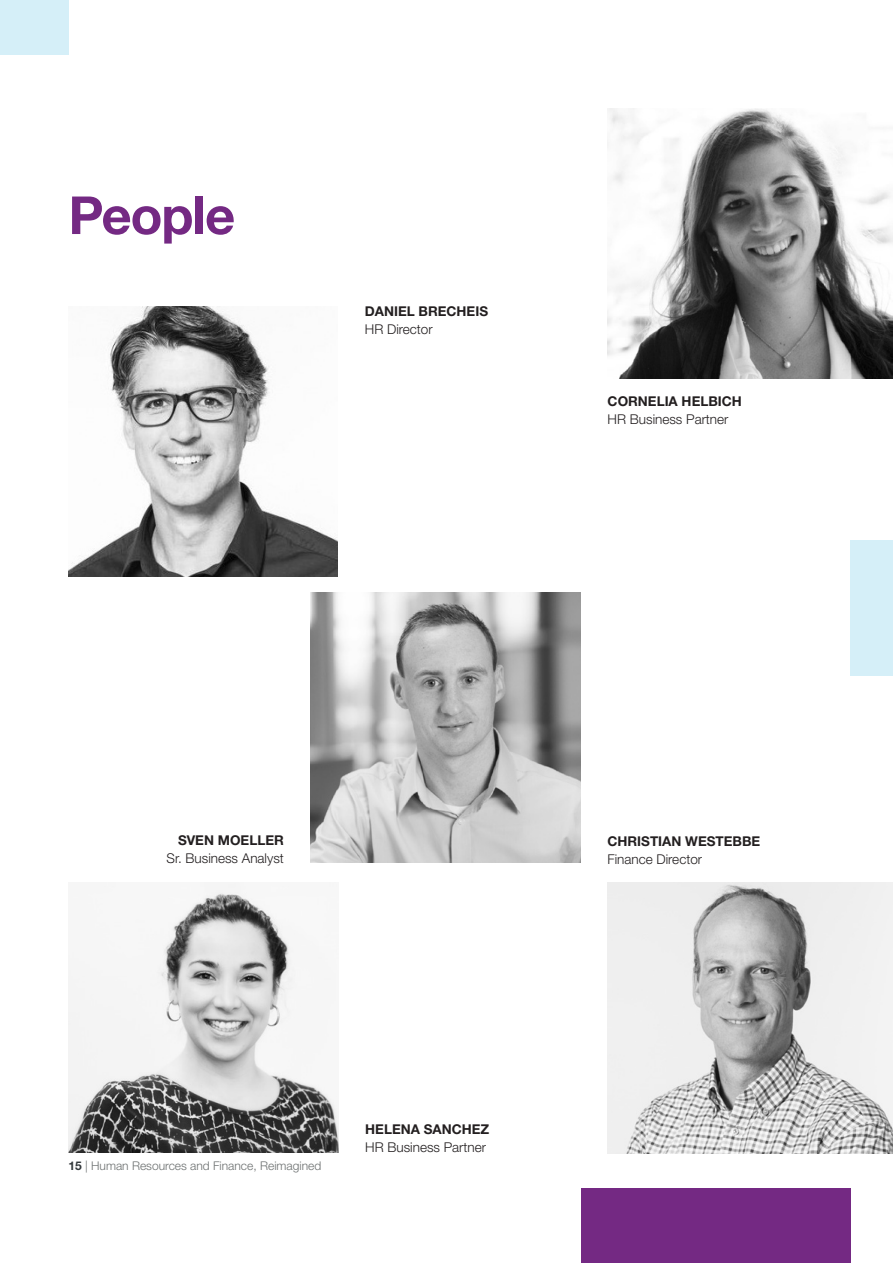
<style>
.page{position:relative;width:893px;height:1263px;background:#fff}
.page>*{position:absolute;margin:0;border:0;box-sizing:border-box;transform-origin:0 0}
.t1{font:700 52.5px "Helvetica Neue LT Pro";letter-spacing:-.02em;color:#742983}
.t2{font:300 13.5px "Helvetica Neue LT Pro";color:#231f20}
.t3{font:700 13.5px "Helvetica Neue LT Pro";color:#231f20}
.t4{font:300 12px "Helvetica Neue LT Pro";color:#6c7070}
.s1{font-weight:700;color:#33393c}
</style>
<div class="page">
<img style="left:68px;top:883px;width:270px;height:269px">
<img style="left:68px;top:306px;width:270px;height:270px">
<img style="left:608px;top:882px;width:285px;height:271px">
<div style="left:0;top:0;width:68px;height:54px;background:#d5eff8"></div>
<img style="left:608px;top:108px;width:285px;height:270px">
<img style="left:311px;top:593px;width:270px;height:270px">
<div style="left:581px;top:1188px;width:269px;height:75px;background:#742983"></div>
<div style="left:850px;top:540px;width:43px;height:135px;background:#d5eff8"></div>
<h1 class="t1" style="left:68px;top:182px;width:168px">People</h1>
<p class="t3" style="left:365px;top:302px;width:125px">DANIEL BRECHEIS</p>
<p class="t2" style="left:365px;top:321px;width:69px">HR Director</p>
<p class="t3" style="left:608px;top:392px;width:136px">CORNELIA HELBICH</p>
<p class="t2" style="left:608px;top:411px;width:122px">HR Business Partner</p>
<p class="t3" style="left:178px;top:831px;width:107px">SVEN MOELLER</p>
<p class="t2" style="left:167px;top:850px;width:119px">Sr. Business Analyst</p>
<p class="t4" style="left:68px;top:1158px;width:254px"><span class="s1">15</span> | Human Resources and Finance, Reimagined</p>
<p class="t3" style="left:365px;top:1121px;width:126px">HELENA SANCHEZ</p>
<p class="t2" style="left:365px;top:1139px;width:122px">HR Business Partner</p>
<p class="t3" style="left:607px;top:833px;width:154px">CHRISTIAN WESTEBBE</p>
<p class="t2" style="left:607px;top:851px;width:96px">Finance Director</p>
</div>
